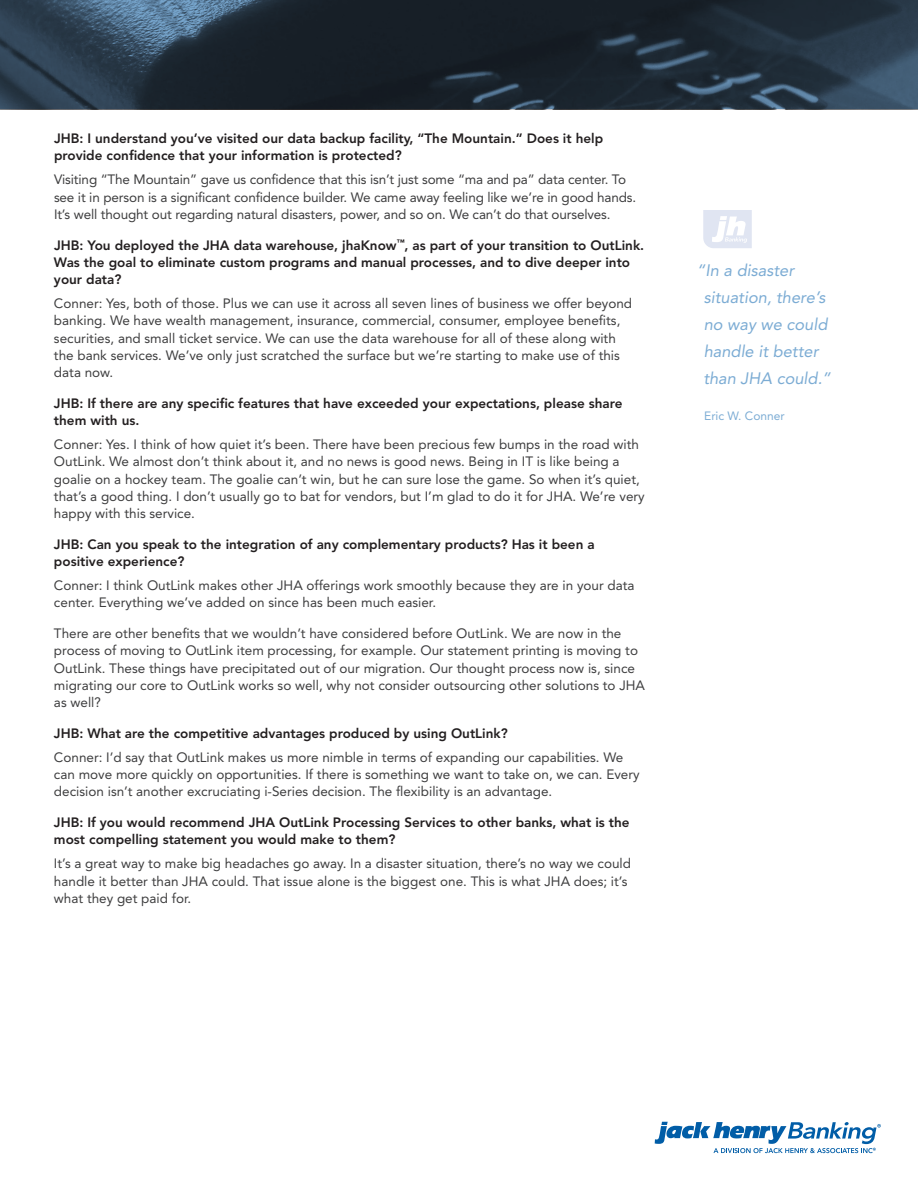
<style>
.page{position:relative;width:918px;height:1188px;background:#fff}
.page>*{position:absolute;margin:0;border:0;box-sizing:border-box;transform-origin:0 0}
.t1{font:italic 16.5px/27px "Avenir LT Std";color:#7cacd4}
.t2{font:13.5px/17.2px "Avenir LT Std";color:#3e3e3f}
.t3{font:800 13.5px/17.2px "Avenir LT Std";color:#231f20}
.t4{font:12px "Avenir LT Std";color:#7cacd4}
</style>
<div class="page">
<svg style="left:0;top:0;width:918px;height:110px;background:#23303d"></svg>
<svg style="left:655px;top:1122px;width:226px;height:31px"></svg>
<svg style="left:704px;top:210px;width:48px;height:38px"></svg>
<p class="t3" style="left:54px;top:130px;width:551px">JHB: I understand you’ve visited our data backup facility, “The Mountain.” Does it help provide confidence that your information is protected?</p>
<p class="t2" style="left:54px;top:171px;width:584px">Visiting “The Mountain” gave us confidence that this isn’t just some “ma and pa” data center. To see it in person is a significant confidence builder. We came away feeling like we’re in good hands.<br>It’s well thought out regarding natural disasters, power, and so on. We can’t do that ourselves.</p>
<p class="t3" style="left:54px;top:236px;width:592px">JHB: You deployed the JHA data warehouse, jhaKnow<sup>™</sup>, as part of your transition to OutLink.<br>Was the goal to eliminate custom programs and manual processes, and to dive deeper into your data?</p>
<p class="t2" style="left:54px;top:295px;width:580px">Conner: Yes, both of those. Plus we can use it across all seven lines of business we offer beyond banking. We have wealth management, insurance, commercial, consumer, employee benefits, securities, and small ticket service. We can use the data warehouse for all of these along with the bank services. We’ve only just scratched the surface but we’re starting to make use of this data now.</p>
<p class="t3" style="left:54px;top:395px;width:570px">JHB: If there are any specific features that have exceeded your expectations, please share them with us.</p>
<p class="t2" style="left:54px;top:436px;width:592px">Conner: Yes. I think of how quiet it’s been. There have been precious few bumps in the road with OutLink. We almost don’t think about it, and no news is good news. Being in IT is like being a goalie on a hockey team. The goalie can’t win, but he can sure lose the game. So when it’s quiet, that’s a good thing. I don’t usually go to bat for vendors, but I’m glad to do it for JHA. We’re very happy with this service.</p>
<p class="t3" style="left:54px;top:536px;width:542px">JHB: Can you speak to the integration of any complementary products? Has it been a positive experience?</p>
<p class="t2" style="left:54px;top:577px;width:582px">Conner: I think OutLink makes other JHA offerings work smoothly because they are in your data center. Everything we’ve added on since has been much easier.</p>
<p class="t2" style="left:54px;top:625px;width:593px">There are other benefits that we wouldn’t have considered before OutLink. We are now in the process of moving to OutLink item processing, for example. Our statement printing is moving to OutLink. These things have precipitated out of our migration. Our thought process now is, since migrating our core to OutLink works so well, why not consider outsourcing other solutions to JHA as well?</p>
<p class="t3" style="left:54px;top:725px;width:455px">JHB: What are the competitive advantages produced by using OutLink?</p>
<p class="t2" style="left:54px;top:749px;width:587px">Conner: I’d say that OutLink makes us more nimble in terms of expanding our capabilities. We can move more quickly on opportunities. If there is something we want to take on, we can. Every decision isn’t another excruciating i-Series decision. The flexibility is an advantage.</p>
<p class="t3" style="left:54px;top:814px;width:577px">JHB: If you would recommend JHA OutLink Processing Services to other banks, what is the most compelling statement you would make to them?</p>
<p class="t2" style="left:54px;top:855px;width:579px">It’s a great way to make big headaches go away. In a disaster situation, there’s no way we could handle it better than JHA could. That issue alone is the biggest one. This is what JHA does; it’s what they get paid for.</p>
<p class="t1" style="left:703px;top:258px;width:129px;text-indent:-6px">“In a disaster situation, there’s no way we could handle it better than JHA could.”</p>
<p class="t4" style="left:704px;top:409px;width:82px">Eric W. Conner</p>
</div>
